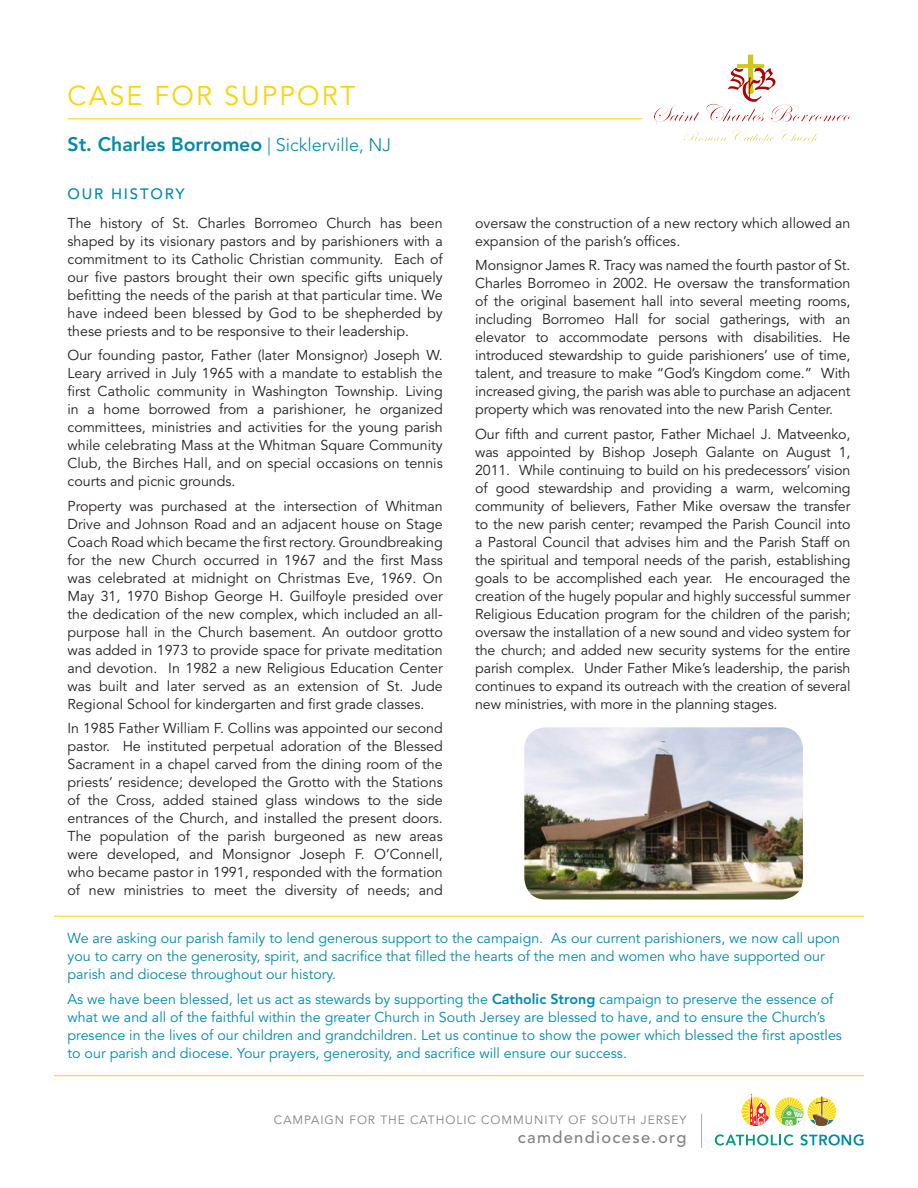
<style>
.page{position:relative;width:918px;height:1188px;background:#fff}
.page>*{position:absolute;margin:0;border:0;box-sizing:border-box;transform-origin:0 0}
.t1{font:27px "Avenir LT Std";letter-spacing:.08em;color:#fcd406}
.t2{font:800 19.5px "Avenir LT Std";color:#008aab}
.t3{font:500 16.5px "Avenir LT Std";letter-spacing:.08em;color:#808285}
.t4{font:500 15px "Avenir LT Std";letter-spacing:.12em;color:#008aab}
.t5{font:14.25px/18px "Avenir LT Std";color:#231f20;text-align:justify}
.t6{font:14.25px/18px "Avenir LT Std";color:#008aab}
.t7{font:12px "Avenir LT Std";letter-spacing:.08em;color:#808285}
.s1{font-weight:300;font-size:18px}
.s2{font-weight:800}
</style>
<div class="page">
<svg style="left:715px;top:1134px;width:79px;height:12px"></svg>
<svg style="left:800px;top:1134px;width:64px;height:12px"></svg>
<svg style="left:742px;top:1094px;width:94px;height:32px"></svg>
<hr style="left:701px;top:1114px;width:1px;height:34px;background:#a8a9ad">
<hr style="left:68px;top:118px;width:575px;height:1px;background:#fcd406">
<hr style="left:54px;top:1075px;width:810px;height:1px;background:#fcd406">
<hr style="left:54px;top:916px;width:810px;height:1px;background:#fcd406">
<img style="left:524px;top:727px;width:279px;height:173px">
<img style="left:654px;top:54px;width:196px;height:88px">
<p class="t1" style="left:68px;top:80px;width:290px">CASE FOR SUPPORT</p>
<p class="t2" style="left:68px;top:133px;width:325px">St. Charles Borromeo <span class="s1">| Sicklerville, NJ</span></p>
<p class="t4" style="left:68px;top:185px;width:119px">OUR HISTORY</p>
<p class="t5" style="left:68px;top:214px;width:377px">The history of St. Charles Borromeo Church has been shaped by its visionary pastors and by parishioners with a commitment to its Catholic Christian community. Each of our five pastors brought their own specific gifts uniquely befitting the needs of the parish at that particular time. We have indeed been blessed by God to be shepherded by these priests and to be responsive to their leadership.</p>
<p class="t5" style="left:68px;top:347px;width:377px">Our founding pastor, Father (later Monsignor) Joseph W.<br>Leary arrived in July 1965 with a mandate to establish the first Catholic community in Washington Township. Living in a home borrowed from a parishioner, he organized committees, ministries and activities for the young parish while celebrating Mass at the Whitman Square Community Club, the Birches Hall, and on special occasions on tennis courts and picnic grounds.</p>
<p class="t5" style="left:68px;top:497px;width:377px">Property was purchased at the intersection of Whitman Drive and Johnson Road and an adjacent house on Stage Coach Road which became the first rectory. Groundbreaking for the new Church occurred in 1967 and the first Mass was celebrated at midnight on Christmas Eve, 1969. On May 31, 1970 Bishop George H. Guilfoyle presided over the dedication of the new complex, which included an all&shy;purpose hall in the Church basement. An outdoor grotto was added in 1973 to provide space for private meditation and devotion. In 1982 a new Religious Education Center was built and later served as an extension of St. Jude Regional School for kindergarten and first grade classes.</p>
<p class="t5" style="left:68px;top:720px;width:377px">In 1985 Father William F. Collins was appointed our second pastor. He instituted perpetual adoration of the Blessed Sacrament in a chapel carved from the dining room of the priests’ residence; developed the Grotto with the Stations of the Cross, added stained glass windows to the side entrances of the Church, and installed the present doors.<br>The population of the parish burgeoned as new areas were developed, and Monsignor Joseph F. O’Connell, who became pastor in 1991, responded with the formation of new ministries to meet the diversity of needs; and</p>
<p class="t5" style="left:475px;top:214px;width:377px">oversaw the construction of a new rectory which allowed an expansion of the parish’s offices.</p>
<p class="t5" style="left:475px;top:257px;width:377px">Monsignor James R. Tracy was named the fourth pastor of St.<br>Charles Borromeo in 2002. He oversaw the transformation of the original basement hall into several meeting rooms, including Borromeo Hall for social gatherings, with an elevator to accommodate persons with disabilities. He introduced stewardship to guide parishioners’ use of time, talent, and treasure to make “God’s Kingdom come.” With increased giving, the parish was able to purchase an adjacent property which was renovated into the new Parish Center.</p>
<p class="t5" style="left:475px;top:425px;width:377px">Our fifth and current pastor, Father Michael J. Matveenko, was appointed by Bishop Joseph Galante on August 1, 2011. While continuing to build on his predecessors’ vision of good stewardship and providing a warm, welcoming community of believers, Father Mike oversaw the transfer to the new parish center; revamped the Parish Council into a Pastoral Council that advises him and the Parish Staff on the spiritual and temporal needs of the parish, establishing goals to be accomplished each year. He encouraged the creation of the hugely popular and highly successful summer Religious Education program for the children of the parish; oversaw the installation of a new sound and video system for the church; and added new security systems for the entire parish complex. Under Father Mike’s leadership, the parish continues to expand its outreach with the creation of several new ministries, with more in the planning stages.</p>
<p class="t6" style="left:68px;top:930px;width:774px">We are asking our parish family to lend generous support to the campaign. As our current parishioners, we now call upon you to carry on the generosity, spirit, and sacrifice that filled the hearts of the men and women who have supported our parish and diocese throughout our history.</p>
<p class="t6" style="left:68px;top:990px;width:776px">As we have been blessed, let us act as stewards by supporting the <span class="s2">Catholic Strong</span> campaign to preserve the essence of what we and all of the faithful within the greater Church in South Jersey are blessed to have, and to ensure the Church’s presence in the lives of our children and grandchildren. Let us continue to show the power which blessed the first apostles to our parish and diocese. Your prayers, generosity, and sacrifice will ensure our success.</p>
<p class="t7" style="left:274px;top:1113px;width:414px">CAMPAIGN FOR THE CATHOLIC COMMUNITY OF SOUTH JERSEY</p>
<p class="t3" style="left:518px;top:1128px;width:170px">camdendiocese.org</p>
</div>
